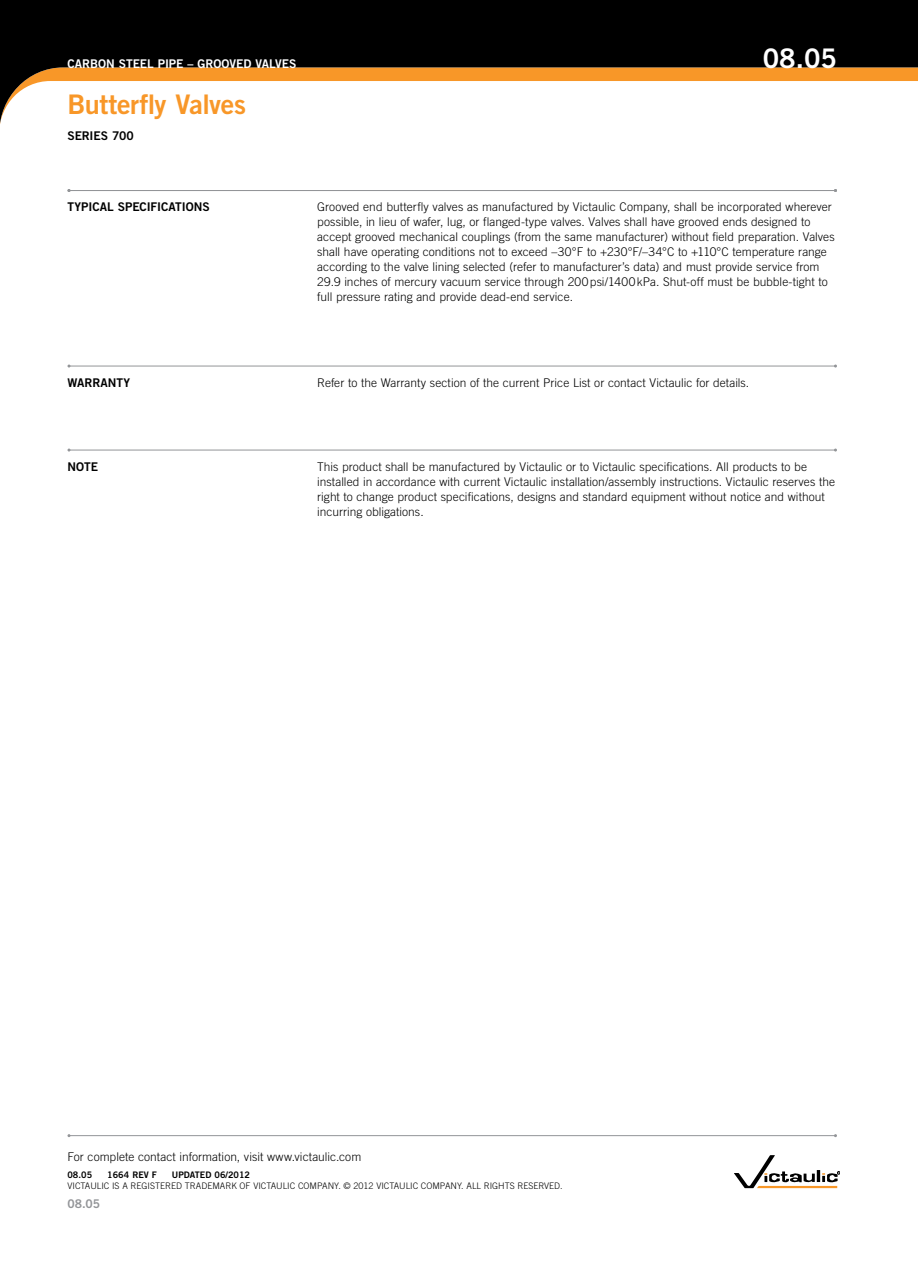
<style>
.page{position:relative;width:918px;height:1263px;background:#fff}
.page>*{position:absolute;margin:0;border:0;box-sizing:border-box;transform-origin:0 0}
.t1{font:27px "Trade Gothic LT Std Bd 2";letter-spacing:-.02em;color:#f89728}
.t2{font:27px "Trade Gothic LT Std Bd 2";color:#fff}
.t3{font:300 12px/15px "Trade Gothic LT Std";letter-spacing:.005em;color:#000}
.t4{font:12px "Trade Gothic LT Std Bd 2";letter-spacing:-.005em;color:#000}
.t5{font:12px "Trade Gothic LT Std Bd 2";letter-spacing:-.005em;color:#fff}
.t6{font:12px "Trade Gothic LT Std Bd 2";color:#939598}
.t7{font:300 9px "Trade Gothic LT Std";color:#000}
.t8{font:9px "Trade Gothic LT Std Bd 2";color:#000}
</style>
<div class="page">
<hr style="left:69px;top:450px;width:767px;height:1px;background:#939598">
<hr style="left:69px;top:366px;width:767px;height:1px;background:#939598">
<svg style="left:0;top:0;width:918px;height:124px;fill:#000"></svg>
<hr style="left:69px;top:190px;width:767px;height:1px;background:#939598">
<hr style="left:69px;top:1135px;width:767px;height:1px;background:#939598">
<svg style="left:734px;top:1155px;width:106px;height:33px"></svg>
<p class="t5" style="left:68px;top:56px;width:231px">CARBON STEEL PIPE – GROOVED VALVES</p>
<h1 class="t2" style="left:763px;top:41px;width:76px">08.05</h1>
<h1 class="t1" style="left:67px;top:88px;width:180px">Butterfly Valves</h1>
<p class="t4" style="left:67px;top:128px;width:68px">SERIES 700</p>
<p class="t4" style="left:68px;top:199px;width:144px">TYPICAL SPECIFICATIONS</p>
<p class="t3" style="left:317px;top:199px;width:519px">Grooved end butterfly valves as manufactured by Victaulic Company, shall be incorporated wherever possible, in lieu of wafer, lug, or flanged-type valves. Valves shall have grooved ends designed to accept grooved mechanical couplings (from the same manufacturer) without field preparation. Valves shall have operating conditions not to exceed –30°F to +230°F/–34°C to +110°C temperature range according to the valve lining selected (refer to manufacturer’s data) and must provide service from 29.9 inches of mercury vacuum service through 200psi/1400kPa. Shut-off must be bubble-tight to full pressure rating and provide dead-end service.</p>
<p class="t4" style="left:68px;top:375px;width:64px">WARRANTY</p>
<p class="t3" style="left:317px;top:375px;width:434px">Refer to the Warranty section of the current Price List or contact Victaulic for details.</p>
<p class="t4" style="left:68px;top:459px;width:32px">NOTE</p>
<p class="t3" style="left:317px;top:459px;width:520px">This product shall be manufactured by Victaulic or to Victaulic specifications. All products to be installed in accordance with current Victaulic installation/assembly instructions. Victaulic reserves the right to change product specifications, designs and standard equipment without notice and without incurring obligations.</p>
<p class="t3" style="left:68px;top:1149px;width:295px">For complete contact information, visit www.victaulic.com</p>
<p class="t8" style="left:68px;top:1169px;width:26px">08.05</p>
<p class="t8" style="left:107px;top:1169px;width:51px">1664 REV F</p>
<p class="t8" style="left:172px;top:1169px;width:80px">UPDATED 06/2012</p>
<p class="t7" style="left:68px;top:1181px;width:497px">VICTAULIC IS A REGISTERED TRADEMARK OF VICTAULIC COMPANY. © 2012 VICTAULIC COMPANY. ALL RIGHTS RESERVED.</p>
<p class="t6" style="left:68px;top:1197px;width:34px">08.05</p>
</div>
